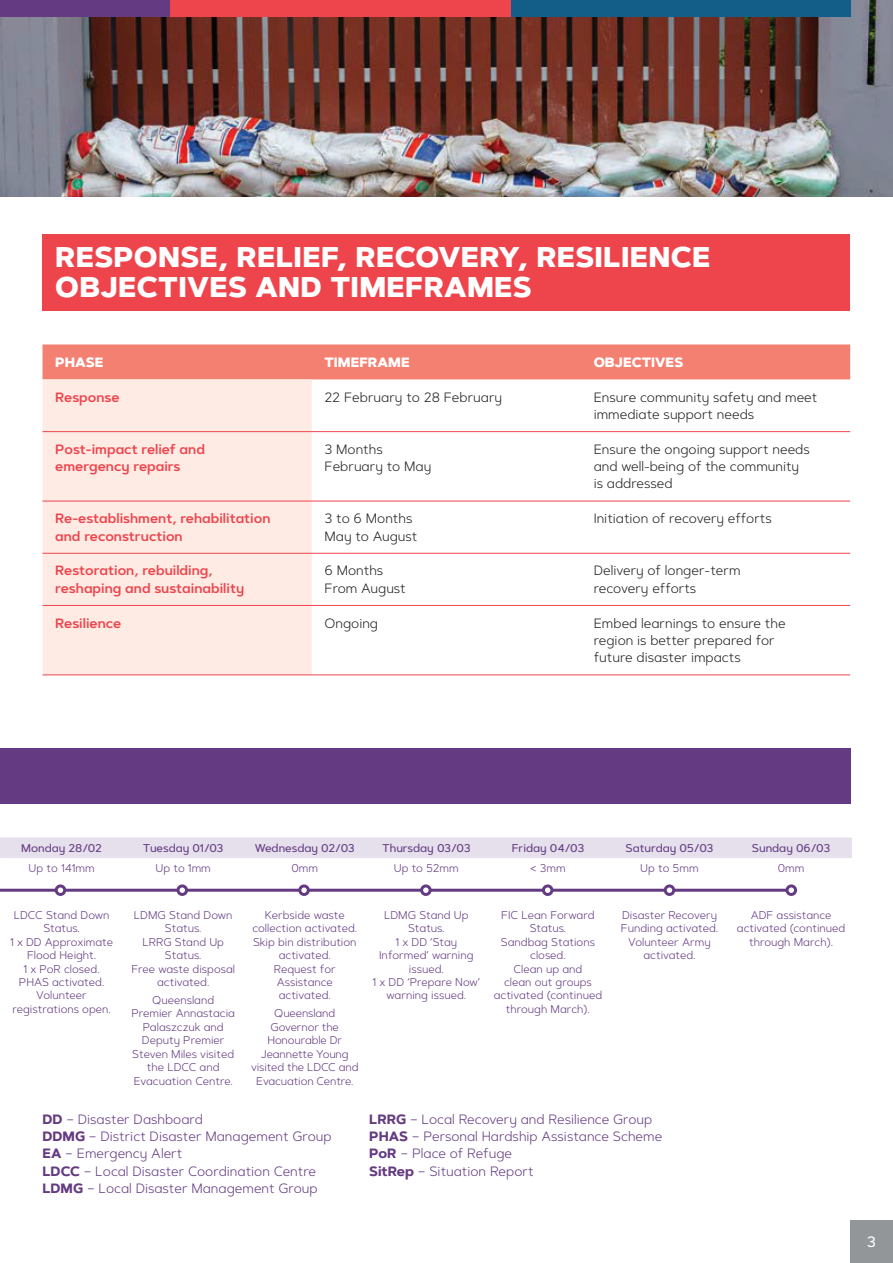
<style>
.page{position:relative;width:893px;height:1263px;background:#fff}
.page>*{position:absolute;margin:0;border:0;box-sizing:border-box;transform-origin:0 0}
.t1{font:800 28.5px/30px "Artegra Sans Alt";letter-spacing:.01em;color:#fff}
.t2{font:500 15px "Artegra Sans Alt";color:#fff}
.t3{font:300 13.5px/17.2px "Artegra Sans Alt";color:#231f20}
.t4{font:300 13.5px/17.2px "Artegra Sans Alt";color:#643b82}
.t5{font:600 13.5px/17.2px "Artegra Sans Alt";color:#ee454d}
.t6{font:800 13.5px "Artegra Sans Alt";color:#fff}
.t7{font:300 11.25px/13.5px "Artegra Sans Alt";color:#643b82;text-align:center}
.t8{font:500 11.25px "Artegra Sans Alt";color:#643b82}
.s1{font-weight:700}
</style>
<div class="page">
<img style="left:0;top:0;width:893px;height:197px">
<div style="left:43px;top:234px;width:807px;height:76px;background:#ee454d"></div>
<div style="left:43px;top:344px;width:807px;height:35px;background:#f48072"></div>
<div style="left:43px;top:379px;width:269px;height:296px;background:#fdebe4"></div>
<hr style="left:43px;top:431px;width:807px;height:1px;background:#ee454d">
<hr style="left:43px;top:501px;width:807px;height:1px;background:#ee454d">
<hr style="left:43px;top:553px;width:807px;height:1px;background:#ee454d">
<hr style="left:43px;top:605px;width:807px;height:1px;background:#ee454d">
<hr style="left:43px;top:675px;width:807px;height:1px;background:#ee454d">
<div style="left:510px;top:0;width:340px;height:17px;background:#135e88"></div>
<div style="left:0;top:0;width:170px;height:17px;background:#643b82"></div>
<div style="left:170px;top:0;width:340px;height:17px;background:#ee454d"></div>
<div style="left:0;top:748px;width:850px;height:56px;background:#643b82"></div>
<div style="left:0;top:838px;width:852px;height:20px;background:#e5e0ec"></div>
<hr style="left:0;top:889px;width:787px;height:3px;background:#643b82">
<div style="left:56px;top:886px;width:9px;height:8px;background:#fff;border-radius:50%"></div>
<div style="left:55px;top:884px;width:11px;height:12px;border:3px solid #643b82;border-radius:50%"></div>
<div style="left:178px;top:886px;width:8px;height:8px;background:#fff;border-radius:50%"></div>
<div style="left:176px;top:884px;width:12px;height:12px;border:3px solid #643b82;border-radius:50%"></div>
<div style="left:300px;top:886px;width:8px;height:8px;background:#fff;border-radius:50%"></div>
<div style="left:298px;top:884px;width:12px;height:12px;border:3px solid #643b82;border-radius:50%"></div>
<div style="left:543px;top:886px;width:9px;height:8px;background:#fff;border-radius:50%"></div>
<div style="left:542px;top:884px;width:11px;height:12px;border:3px solid #643b82;border-radius:50%"></div>
<div style="left:665px;top:886px;width:9px;height:8px;background:#fff;border-radius:50%"></div>
<div style="left:664px;top:884px;width:11px;height:12px;border:3px solid #643b82;border-radius:50%"></div>
<div style="left:422px;top:886px;width:8px;height:8px;background:#fff;border-radius:50%"></div>
<div style="left:420px;top:884px;width:12px;height:12px;border:3px solid #643b82;border-radius:50%"></div>
<div style="left:785px;top:884px;width:12px;height:12px;border:3px solid #643b82;border-radius:50%"></div>
<div style="left:850px;top:1220px;width:43px;height:43px;background:#939698"></div>
<h1 class="t1" style="left:55px;top:242px;width:657px">RESPONSE, RELIEF, RECOVERY, RESILIENCE<br>OBJECTIVES AND TIMEFRAMES</h1>
<p class="t6" style="left:55px;top:354px;width:50px">PHASE</p>
<p class="t6" style="left:324px;top:354px;width:87px">TIMEFRAME</p>
<p class="t6" style="left:594px;top:354px;width:91px">OBJECTIVES</p>
<p class="t5" style="left:55px;top:390px;width:66px">Response</p>
<p class="t3" style="left:324px;top:390px;width:179px">22 February to 28 February</p>
<p class="t3" style="left:594px;top:390px;width:225px">Ensure community safety and meet immediate support needs</p>
<p class="t5" style="left:55px;top:442px;width:151px">Post-impact relief and emergency repairs</p>
<p class="t3" style="left:324px;top:442px;width:108px">3 Months<br>February to May</p>
<p class="t3" style="left:594px;top:442px;width:218px">Ensure the ongoing support needs and well-being of the community is addressed</p>
<p class="t5" style="left:55px;top:511px;width:217px">Re-establishment, rehabilitation and reconstruction</p>
<p class="t3" style="left:324px;top:511px;width:94px">3 to 6 Months<br>May to August</p>
<p class="t3" style="left:594px;top:511px;width:180px">Initiation of recovery efforts</p>
<p class="t5" style="left:55px;top:564px;width:190px">Restoration, rebuilding, reshaping and sustainability</p>
<p class="t3" style="left:324px;top:564px;width:83px">6 Months<br>From August</p>
<p class="t3" style="left:594px;top:564px;width:148px">Delivery of longer-term recovery efforts</p>
<p class="t5" style="left:55px;top:616px;width:68px">Resilience</p>
<p class="t3" style="left:324px;top:616px;width:55px">Ongoing</p>
<p class="t3" style="left:594px;top:616px;width:193px">Embed learnings to ensure the region is better prepared for future disaster impacts</p>
<p class="t8" style="left:21px;top:844px;width:82px">Monday 28/02</p>
<p class="t8" style="left:143px;top:844px;width:82px">Tuesday 01/03</p>
<p class="t8" style="left:255px;top:844px;width:101px">Wednesday 02/03</p>
<p class="t8" style="left:382px;top:844px;width:90px">Thursday 03/03</p>
<p class="t8" style="left:512px;top:844px;width:74px">Friday 04/03</p>
<p class="t8" style="left:626px;top:844px;width:89px">Saturday 05/03</p>
<p class="t8" style="left:752px;top:844px;width:80px">Sunday 06/03</p>
<p class="t7" style="left:29px;top:863px;width:68px">Up to 141mm</p>
<p class="t7" style="left:155px;top:863px;width:57px">Up to 1mm</p>
<p class="t7" style="left:291px;top:863px;width:28px">0mm</p>
<p class="t7" style="left:394px;top:863px;width:67px">Up to 52mm</p>
<p class="t7" style="left:530px;top:863px;width:37px">&lt; 3mm</p>
<p class="t7" style="left:640px;top:863px;width:60px">Up to 5mm</p>
<p class="t7" style="left:778px;top:863px;width:28px">0mm</p>
<p class="t7" style="left:10px;top:909px;width:105px">LDCC Stand Down<br>Status.<br>1 x DD Approximate<br>Flood Height.<br>1 x PoR closed.<br>PHAS activated.<br>Volunteer registrations open.</p>
<p class="t7" style="left:131px;top:909px;width:105px">LDMG Stand Down<br>Status.<br>LRRG Stand Up<br>Status.<br>Free waste disposal activated.</p>
<p class="t7" style="left:252px;top:909px;width:106px">Kerbside waste collection activated.<br>Skip bin distribution activated.<br>Request for<br>Assistance activated.</p>
<p class="t7" style="left:251px;top:1008px;width:109px">Queensland<br>Governor the<br>Honourable Dr<br>Jeannette Young visited the LDCC and<br>Evacuation Centre.</p>
<p class="t7" style="left:373px;top:909px;width:109px">LDMG Stand Up<br>Status.<br>1 x DD ‘Stay<br>Informed’ warning issued.<br>1 x DD ‘Prepare Now’ warning issued.</p>
<p class="t7" style="left:494px;top:909px;width:110px">FIC Lean Forward<br>Status.<br>Sandbag Stations closed.<br>Clean up and<br>clean out groups activated (continued through March).</p>
<p class="t7" style="left:621px;top:909px;width:99px">Disaster Recovery<br>Funding activated.<br>Volunteer Army activated.</p>
<p class="t7" style="left:737px;top:909px;width:110px">ADF assistance activated (continued through March).</p>
<p class="t7" style="left:131px;top:994px;width:105px">Queensland<br>Premier Annastacia<br>Palaszczuk and<br>Deputy Premier<br>Steven Miles visited the LDCC and<br>Evacuation Centre.</p>
<p class="t4" style="left:43px;top:1112px;width:290px"><span class="s1">DD</span> – Disaster Dashboard<br><span class="s1">DDMG</span> – District Disaster Management Group <span class="s1">EA</span> – Emergency Alert<br><span class="s1">LDCC</span> – Local Disaster Coordination Centre <span class="s1">LDMG</span> – Local Disaster Management Group</p>
<p class="t4" style="left:369px;top:1112px;width:295px"><span class="s1">LRRG</span> – Local Recovery and Resilience Group <span class="s1">PHAS</span> – Personal Hardship Assistance Scheme <span class="s1">PoR</span> – Place of Refuge<br><span class="s1">SitRep</span> – Situation Report</p>
<h2 class="t2" style="left:867px;top:1236px;width:11px">3</h2>
</div>
